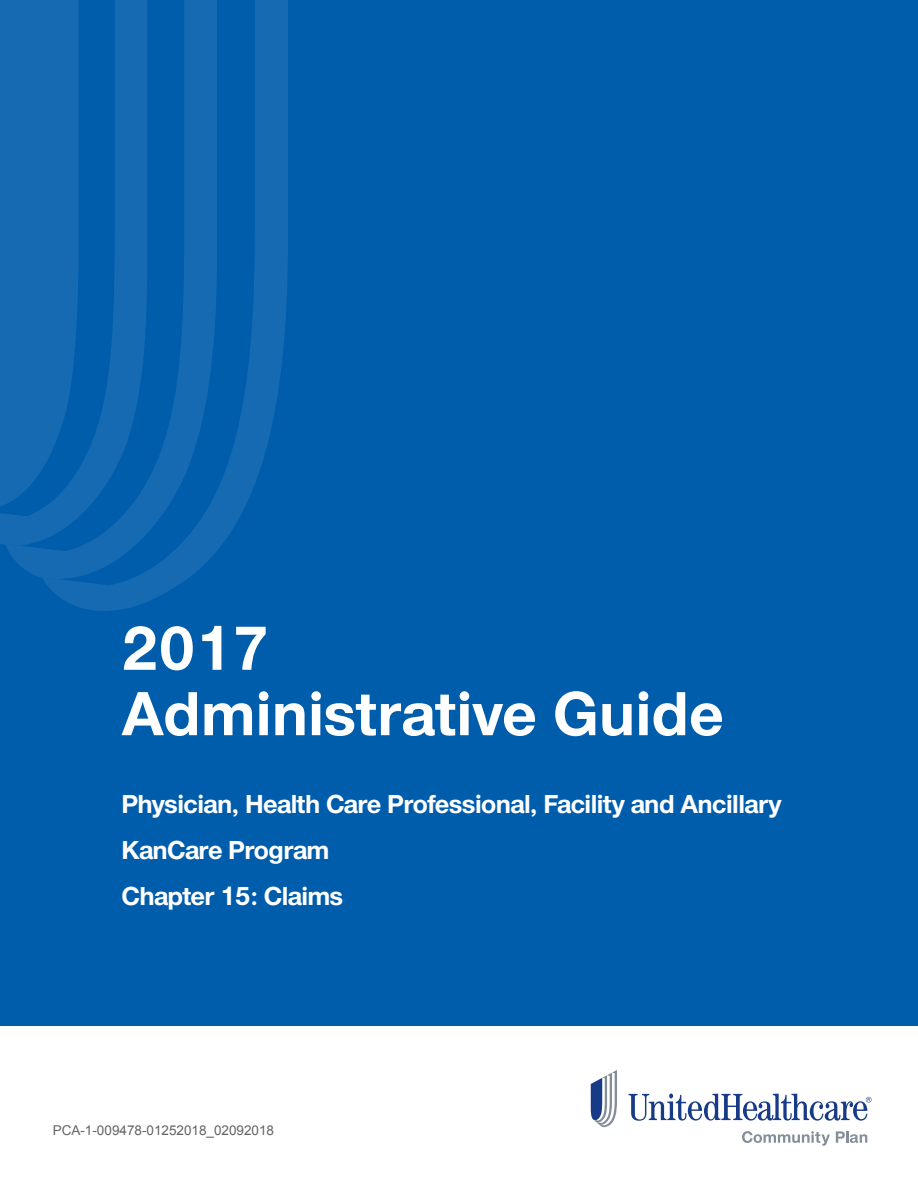
<style>
.page{position:relative;width:918px;height:1188px;background:#fff}
.page>*{position:absolute;margin:0;border:0;box-sizing:border-box;transform-origin:0 0}
.t1{font:700 64.5px/65.4px "UHC Sans";color:#fff}
.t2{font:700 27px/45.9px "UHC Sans";letter-spacing:-.02em;color:#fff}
.t3{font:13.5px "Arial";color:#636466}
</style>
<div class="page">
<div style="left:0;top:0;width:918px;height:1026px;background:#005dac"></div>
<div style="left:0;top:0;width:6px;height:545px;background:#166ab2"></div>
<div style="left:6px;top:0;width:36px;height:578px;background:#166ab2"></div>
<svg style="left:42px;top:0;width:246px;height:611px;fill:#1469b1"></svg>
<svg style="left:628px;top:1094px;width:244px;height:27px"></svg>
<svg style="left:591px;top:1070px;width:26px;height:57px"></svg>
<svg style="left:742px;top:1131px;width:88px;height:15px"></svg>
<svg style="left:836px;top:1131px;width:31px;height:12px"></svg>
<h1 class="t1" style="left:122px;top:613px;width:604px">2017<br>Administrative Guide</h1>
<p class="t2" style="left:122px;top:781px;width:662px">Physician, Health Care Professional, Facility and Ancillary<br>KanCare Program<br>Chapter 15: Claims</p>
<p class="t3" style="left:53px;top:1121px;width:223px">PCA-1-009478-01252018_02092018</p>
</div>
